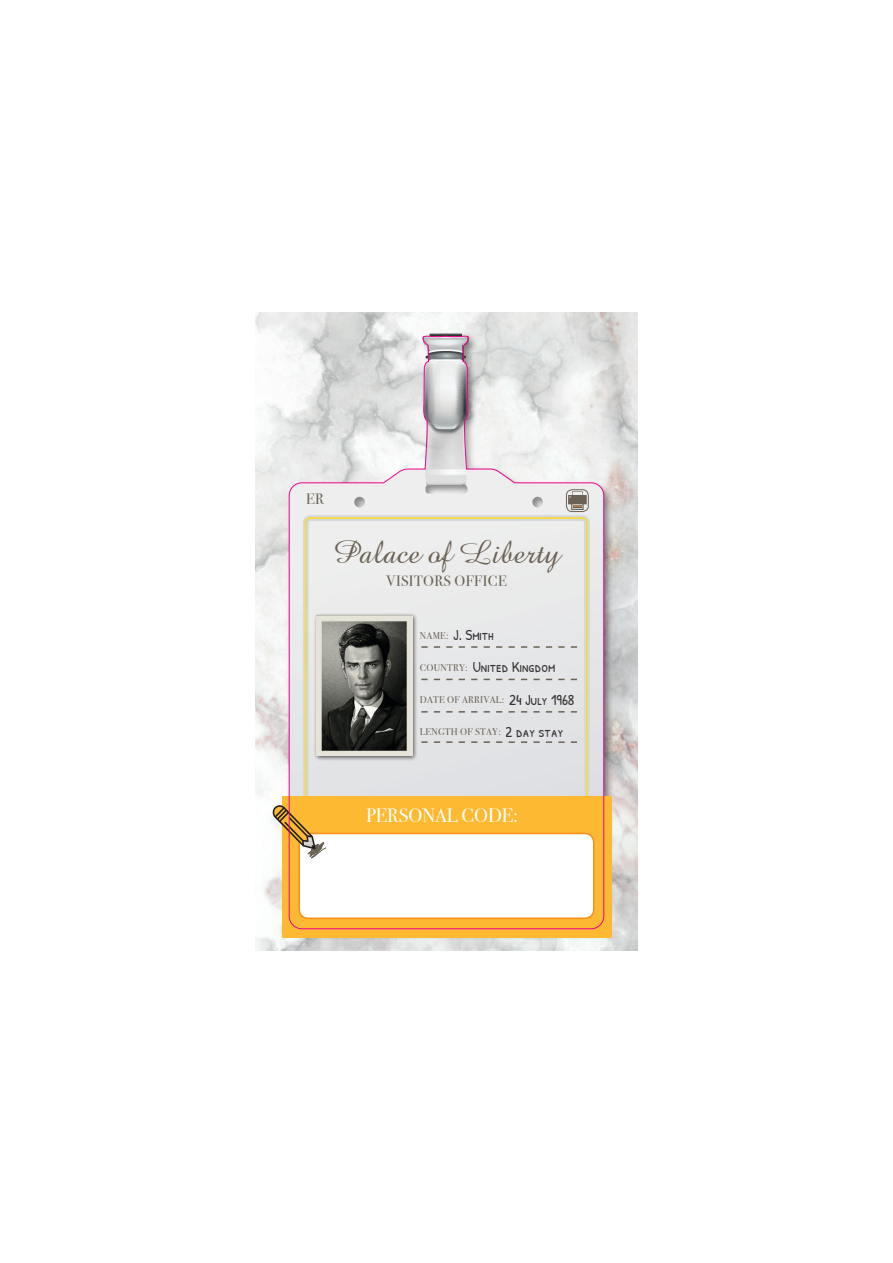
<style>
.page{position:relative;width:893px;height:1263px;background:#fff}
.page>*{position:absolute;margin:0;border:0;box-sizing:border-box;transform-origin:0 0}
.t1{font:33px "Amazone BT";color:#6b6256}
.t2{font:19.35px "Bodoni Svty Two ITCTT";color:#fff}
.t3{font:15px "Patrick Hand SC";color:#231f20}
.t4{font:15px "Bodoni Svty Two ITCTT";letter-spacing:.025em;color:#6b6256}
.t5{font:9.75px "Bodoni Svty Two ITCTT";letter-spacing:.025em;color:#6b6256}
</style>
<div class="page">
<img style="left:255px;top:313px;width:383px;height:637px">
<div style="left:286px;top:332px;width:328px;height:608px;background:#231f20;opacity:.5"></div>
<div style="left:281px;top:796px;width:330px;height:142px;background:#fdb931"></div>
<svg style="left:272px;top:804px;width:16px;height:57px"></svg>
<svg style="left:288px;top:313px;width:317px;height:616px"></svg>
<h3 class="t4" style="left:306px;top:486px;width:19px">ER</h3>
<h1 class="t1" style="left:333px;top:534px;width:229px">Palace of Liberty</h1>
<h3 class="t4" style="left:386px;top:568px;width:122px">VISITORS OFFICE</h3>
<h3 class="t3" style="left:453px;top:624px;width:42px">J. Smith</h3>
<h3 class="t3" style="left:473px;top:657px;width:84px">United Kingdom</h3>
<h3 class="t3" style="left:509px;top:689px;width:67px">24 July 1968</h3>
<h3 class="t3" style="left:506px;top:721px;width:59px">2 day stay</h3>
<p class="t5" style="left:420px;top:627px;width:30px">NAME:</p>
<p class="t5" style="left:420px;top:659px;width:49px">COUNTRY:</p>
<p class="t5" style="left:420px;top:691px;width:86px">DATE OF ARRIVAL:</p>
<p class="t5" style="left:420px;top:723px;width:82px">LENGTH OF STAY:</p>
<h2 class="t2" style="left:366px;top:800px;width:154px">PERSONAL CODE:</h2>
</div>
